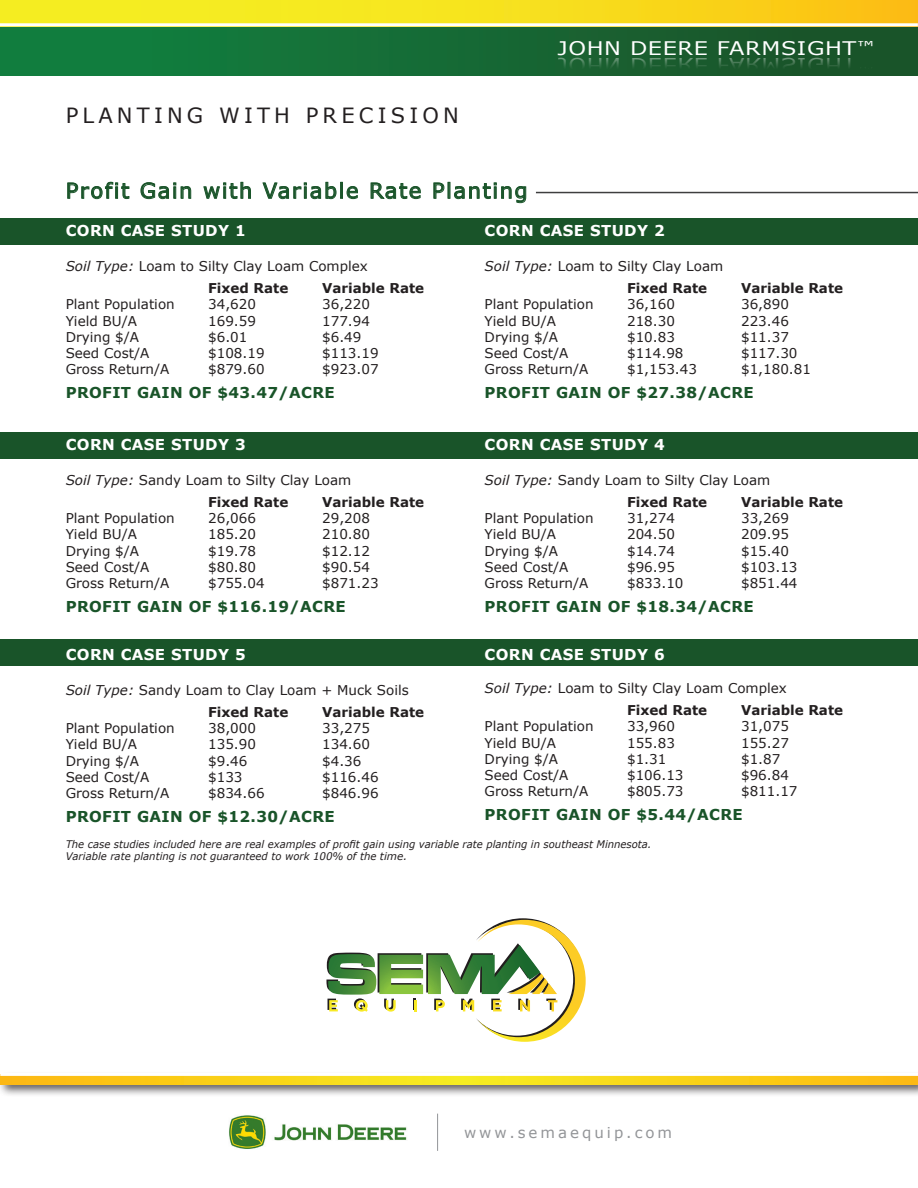
<style>
.page{position:relative;width:918px;height:1188px;background:#fff}
.page>*{position:absolute;margin:0;border:0;box-sizing:border-box;transform-origin:0 0}
.t1{font:21px "Verdana";letter-spacing:.075em;color:#195429}
.t2{font:21px "Verdana";letter-spacing:.2em;color:#231f20}
.t3{font:18.75px "Verdana";letter-spacing:.025em;color:#fff;scale:1.2 1}
.t4{font:700 15px "Verdana";letter-spacing:.025em;color:#195429}
.t5{font:700 15px "Verdana";letter-spacing:.025em;color:#fff}
.t6{font:15px "Verdana";letter-spacing:.2em;color:#939598}
.t7{font:13.5px "Verdana";color:#231f20}
.t8{font:700 13.5px "Verdana";color:#231f20}
.t9{font:italic 10.5px "Verdana";color:#231f20;scale:.96 1}
.s1{font-style:italic}
</style>
<div class="page">
<div style="left:0;top:640px;width:918px;height:26px;background:#195429"></div>
<div style="left:0;top:218px;width:918px;height:26px;background:#195429"></div>
<div style="left:0;top:432px;width:918px;height:27px;background:#195429"></div>
<div style="left:0;top:26px;width:918px;height:49px;background:linear-gradient(to right,#118341,#1b5028)"></div>
<div style="left:0;top:0;width:918px;height:26px;background:linear-gradient(to right,#f4f725,#fbc615)"></div>
<hr style="left:0;top:23px;width:918px;height:3px;background:#fff">
<svg style="left:67px;top:181px;width:63px;height:18px"></svg>
<svg style="left:140px;top:182px;width:51px;height:17px"></svg>
<svg style="left:203px;top:182px;width:48px;height:17px"></svg>
<svg style="left:262px;top:182px;width:75px;height:18px"></svg>
<div style="left:340px;top:182px;width:3px;height:17px;border:1px solid #195429"></div>
<svg style="left:346px;top:186px;width:12px;height:13px"></svg>
<svg style="left:370px;top:182px;width:51px;height:17px"></svg>
<svg style="left:433px;top:182px;width:94px;height:21px"></svg>
<hr style="left:536px;top:192px;width:382px;height:1px;background:#3e3e3f">
<div style="left:0;top:1071px;width:918px;height:26px;background:#231f20;opacity:.75"></div>
<svg style="left:0;top:1076px;width:918px;height:8px;background:#f9d118"></svg>
<hr style="left:0;top:1073px;width:918px;height:3px;background:#fff">
<hr style="left:437px;top:1114px;width:1px;height:37px;background:#939598">
<img style="left:229px;top:1115px;width:178px;height:34px">
<svg style="left:326px;top:918px;width:260px;height:124px"></svg>
<div style="left:558px;top:41px;width:315px;height:31px;background:#195a2d"></div>
<p class="t2" style="left:66px;top:101px;width:395px">PLANTING WITH PRECISION</p>
<p class="t3" style="left:558px;top:35px;width:250px">JOHN DEERE FARMSIGHT</p>
<p class="t1" style="left:66px;top:176px;width:464px">Profit Gain with Variable Rate Planting</p>
<p class="t5" style="left:66px;top:220px;width:182px">CORN CASE STUDY 1</p>
<p class="t7" style="left:66px;top:256px;width:304px"><span class="s1">Soil Type:</span> Loam to Silty Clay Loam Complex</p>
<p class="t8" style="left:208px;top:279px;width:82px">Fixed Rate</p>
<p class="t8" style="left:322px;top:279px;width:104px">Variable Rate</p>
<p class="t7" style="left:66px;top:295px;width:111px">Plant Population</p>
<p class="t7" style="left:208px;top:295px;width:49px">34,620</p>
<p class="t7" style="left:322px;top:295px;width:49px">36,220</p>
<p class="t7" style="left:66px;top:311px;width:73px">Yield BU/A</p>
<p class="t7" style="left:208px;top:311px;width:49px">169.59</p>
<p class="t7" style="left:322px;top:311px;width:49px">177.94</p>
<p class="t7" style="left:66px;top:328px;width:75px">Drying $/A</p>
<p class="t7" style="left:208px;top:328px;width:41px">$6.01</p>
<p class="t7" style="left:322px;top:328px;width:41px">$6.49</p>
<p class="t7" style="left:66px;top:344px;width:85px">Seed Cost/A</p>
<p class="t7" style="left:208px;top:344px;width:58px">$108.19</p>
<p class="t7" style="left:322px;top:344px;width:58px">$113.19</p>
<p class="t7" style="left:66px;top:360px;width:105px">Gross Return/A</p>
<p class="t7" style="left:208px;top:360px;width:58px">$879.60</p>
<p class="t7" style="left:322px;top:360px;width:58px">$923.07</p>
<p class="t4" style="left:66px;top:382px;width:271px">PROFIT GAIN OF $43.47/ACRE</p>
<p class="t5" style="left:485px;top:220px;width:182px">CORN CASE STUDY 2</p>
<p class="t7" style="left:485px;top:256px;width:240px"><span class="s1">Soil Type:</span> Loam to Silty Clay Loam</p>
<p class="t8" style="left:627px;top:279px;width:82px">Fixed Rate</p>
<p class="t8" style="left:741px;top:279px;width:104px">Variable Rate</p>
<p class="t7" style="left:485px;top:295px;width:111px">Plant Population</p>
<p class="t7" style="left:627px;top:295px;width:49px">36,160</p>
<p class="t7" style="left:741px;top:295px;width:49px">36,890</p>
<p class="t7" style="left:485px;top:311px;width:73px">Yield BU/A</p>
<p class="t7" style="left:627px;top:311px;width:49px">218.30</p>
<p class="t7" style="left:741px;top:311px;width:49px">223.46</p>
<p class="t7" style="left:485px;top:328px;width:75px">Drying $/A</p>
<p class="t7" style="left:627px;top:328px;width:49px">$10.83</p>
<p class="t7" style="left:741px;top:328px;width:49px">$11.37</p>
<p class="t7" style="left:485px;top:344px;width:85px">Seed Cost/A</p>
<p class="t7" style="left:627px;top:344px;width:58px">$114.98</p>
<p class="t7" style="left:741px;top:344px;width:58px">$117.30</p>
<p class="t7" style="left:485px;top:360px;width:105px">Gross Return/A</p>
<p class="t7" style="left:627px;top:360px;width:71px">$1,153.43</p>
<p class="t7" style="left:741px;top:360px;width:71px">$1,180.81</p>
<p class="t4" style="left:485px;top:382px;width:271px">PROFIT GAIN OF $27.38/ACRE</p>
<p class="t5" style="left:66px;top:434px;width:182px">CORN CASE STUDY 3</p>
<p class="t7" style="left:66px;top:470px;width:287px"><span class="s1">Soil Type:</span> Sandy Loam to Silty Clay Loam</p>
<p class="t8" style="left:208px;top:493px;width:82px">Fixed Rate</p>
<p class="t8" style="left:322px;top:493px;width:104px">Variable Rate</p>
<p class="t7" style="left:66px;top:509px;width:111px">Plant Population</p>
<p class="t7" style="left:208px;top:509px;width:49px">26,066</p>
<p class="t7" style="left:322px;top:509px;width:49px">29,208</p>
<p class="t7" style="left:66px;top:525px;width:73px">Yield BU/A</p>
<p class="t7" style="left:208px;top:525px;width:49px">185.20</p>
<p class="t7" style="left:322px;top:525px;width:49px">210.80</p>
<p class="t7" style="left:66px;top:541px;width:75px">Drying $/A</p>
<p class="t7" style="left:208px;top:541px;width:49px">$19.78</p>
<p class="t7" style="left:322px;top:541px;width:49px">$12.12</p>
<p class="t7" style="left:66px;top:558px;width:85px">Seed Cost/A</p>
<p class="t7" style="left:208px;top:558px;width:49px">$80.80</p>
<p class="t7" style="left:322px;top:558px;width:49px">$90.54</p>
<p class="t7" style="left:66px;top:574px;width:105px">Gross Return/A</p>
<p class="t7" style="left:208px;top:574px;width:58px">$755.04</p>
<p class="t7" style="left:322px;top:574px;width:58px">$871.23</p>
<p class="t4" style="left:66px;top:596px;width:282px">PROFIT GAIN OF $116.19/ACRE</p>
<p class="t5" style="left:66px;top:644px;width:182px">CORN CASE STUDY 5</p>
<p class="t7" style="left:66px;top:680px;width:345px"><span class="s1">Soil Type:</span> Sandy Loam to Clay Loam + Muck Soils</p>
<p class="t8" style="left:208px;top:703px;width:82px">Fixed Rate</p>
<p class="t8" style="left:322px;top:703px;width:104px">Variable Rate</p>
<p class="t7" style="left:66px;top:719px;width:111px">Plant Population</p>
<p class="t7" style="left:208px;top:719px;width:49px">38,000</p>
<p class="t7" style="left:322px;top:719px;width:49px">33,275</p>
<p class="t7" style="left:66px;top:735px;width:73px">Yield BU/A</p>
<p class="t7" style="left:208px;top:735px;width:49px">135.90</p>
<p class="t7" style="left:322px;top:735px;width:49px">134.60</p>
<p class="t7" style="left:66px;top:752px;width:75px">Drying $/A</p>
<p class="t7" style="left:208px;top:752px;width:41px">$9.46</p>
<p class="t7" style="left:322px;top:752px;width:41px">$4.36</p>
<p class="t7" style="left:66px;top:768px;width:85px">Seed Cost/A</p>
<p class="t7" style="left:208px;top:768px;width:36px">$133</p>
<p class="t7" style="left:322px;top:768px;width:58px">$116.46</p>
<p class="t7" style="left:66px;top:784px;width:105px">Gross Return/A</p>
<p class="t7" style="left:208px;top:784px;width:58px">$834.66</p>
<p class="t7" style="left:322px;top:784px;width:58px">$846.96</p>
<p class="t4" style="left:66px;top:806px;width:271px">PROFIT GAIN OF $12.30/ACRE</p>
<p class="t5" style="left:485px;top:434px;width:182px">CORN CASE STUDY 4</p>
<p class="t7" style="left:485px;top:470px;width:287px"><span class="s1">Soil Type:</span> Sandy Loam to Silty Clay Loam</p>
<p class="t8" style="left:627px;top:493px;width:82px">Fixed Rate</p>
<p class="t8" style="left:741px;top:493px;width:104px">Variable Rate</p>
<p class="t7" style="left:485px;top:509px;width:111px">Plant Population</p>
<p class="t7" style="left:627px;top:509px;width:49px">31,274</p>
<p class="t7" style="left:741px;top:509px;width:49px">33,269</p>
<p class="t7" style="left:485px;top:525px;width:73px">Yield BU/A</p>
<p class="t7" style="left:627px;top:525px;width:49px">204.50</p>
<p class="t7" style="left:741px;top:525px;width:49px">209.95</p>
<p class="t7" style="left:485px;top:541px;width:75px">Drying $/A</p>
<p class="t7" style="left:627px;top:541px;width:49px">$14.74</p>
<p class="t7" style="left:741px;top:541px;width:49px">$15.40</p>
<p class="t7" style="left:485px;top:558px;width:85px">Seed Cost/A</p>
<p class="t7" style="left:627px;top:558px;width:49px">$96.95</p>
<p class="t7" style="left:741px;top:558px;width:58px">$103.13</p>
<p class="t7" style="left:485px;top:574px;width:105px">Gross Return/A</p>
<p class="t7" style="left:627px;top:574px;width:58px">$833.10</p>
<p class="t7" style="left:741px;top:574px;width:58px">$851.44</p>
<p class="t4" style="left:485px;top:596px;width:271px">PROFIT GAIN OF $18.34/ACRE</p>
<p class="t5" style="left:485px;top:644px;width:182px">CORN CASE STUDY 6</p>
<p class="t7" style="left:485px;top:679px;width:304px"><span class="s1">Soil Type:</span> Loam to Silty Clay Loam Complex</p>
<p class="t8" style="left:627px;top:701px;width:82px">Fixed Rate</p>
<p class="t8" style="left:741px;top:701px;width:104px">Variable Rate</p>
<p class="t7" style="left:485px;top:717px;width:111px">Plant Population</p>
<p class="t7" style="left:627px;top:717px;width:49px">33,960</p>
<p class="t7" style="left:741px;top:717px;width:49px">31,075</p>
<p class="t7" style="left:485px;top:734px;width:73px">Yield BU/A</p>
<p class="t7" style="left:627px;top:734px;width:49px">155.83</p>
<p class="t7" style="left:741px;top:734px;width:49px">155.27</p>
<p class="t7" style="left:485px;top:750px;width:75px">Drying $/A</p>
<p class="t7" style="left:627px;top:750px;width:41px">$1.31</p>
<p class="t7" style="left:741px;top:750px;width:41px">$1.87</p>
<p class="t7" style="left:485px;top:766px;width:85px">Seed Cost/A</p>
<p class="t7" style="left:627px;top:766px;width:58px">$106.13</p>
<p class="t7" style="left:741px;top:766px;width:49px">$96.84</p>
<p class="t7" style="left:485px;top:782px;width:105px">Gross Return/A</p>
<p class="t7" style="left:627px;top:782px;width:58px">$805.73</p>
<p class="t7" style="left:741px;top:782px;width:58px">$811.17</p>
<p class="t4" style="left:485px;top:804px;width:260px">PROFIT GAIN OF $5.44/ACRE</p>
<p class="t9" style="left:66px;top:836px;width:612px">The case studies included here are real examples of profit gain using variable rate planting in southeast Minnesota.</p>
<p class="t9" style="left:66px;top:849px;width:357px">Variable rate planting is not guaranteed to work 100% of the time.</p>
<p class="t6" style="left:464px;top:1122px;width:210px">www.semaequip.com</p>
</div>
